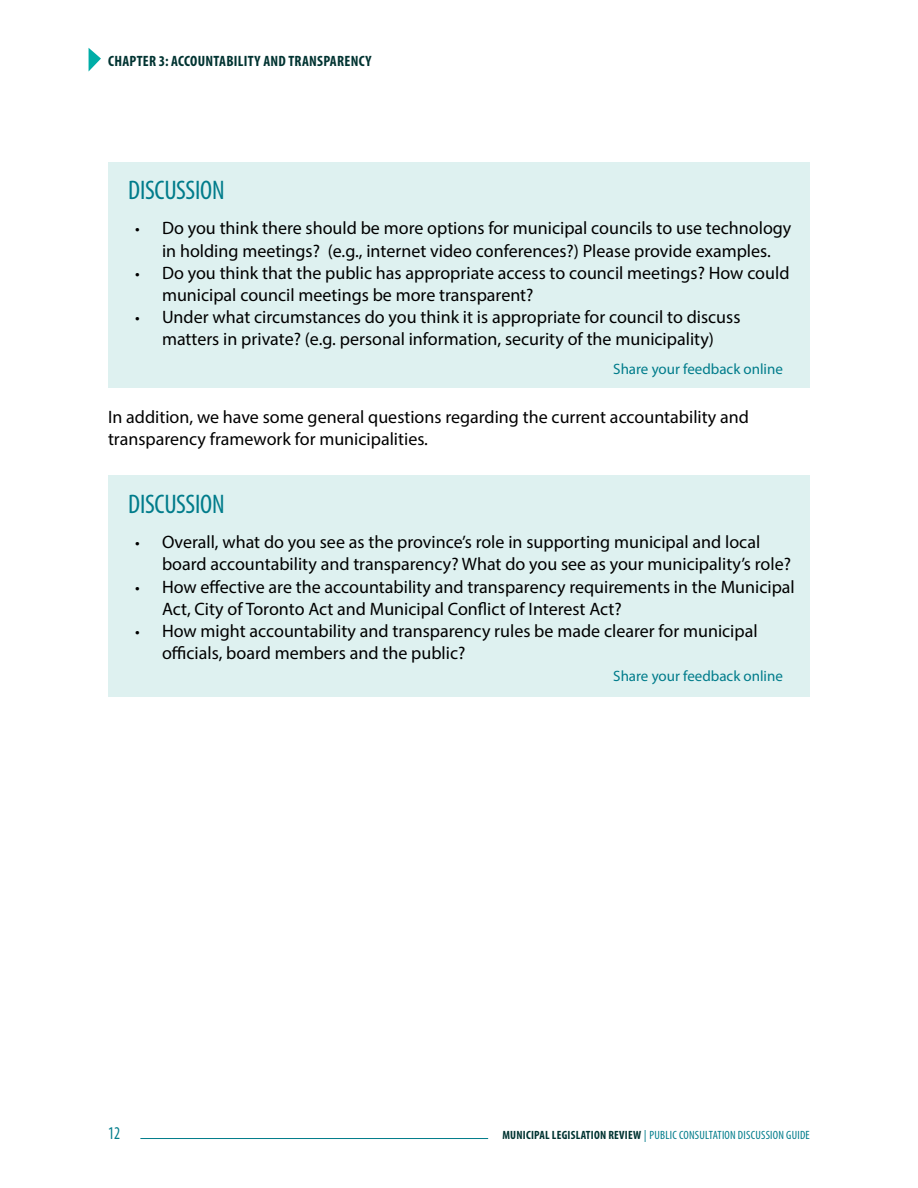
<style>
.page{position:relative;width:918px;height:1188px;background:#fff}
.page>*{position:absolute;margin:0;border:0;box-sizing:border-box;transform-origin:0 0}
.Heading_3{font:condensed 27px "Myriad Pro";letter-spacing:-.01em;color:#007c8b}
.t1{font:18px/22.2px "Myriad Pro";color:#000}
.t2{font:condensed 18px "Myriad Pro";color:#007c8b;scale:.87 1}
.t3{font:15px "Myriad Pro";color:#007c8b}
.t4{font:700 condensed 15px "Myriad Pro";letter-spacing:.02em;color:#003331}
.t5{font:condensed 12px "Myriad Pro";letter-spacing:.02em;color:#007c8b}
.s1{font-size:16.5px}
.s2{font-weight:700;color:#003331}
.s3{font-stretch:normal}
</style>
<div class="page">
<hr style="left:140px;top:1138px;width:348px;height:1px;background:#007c8b">
<svg style="left:89px;top:48px;width:12px;height:23px"></svg>
<div style="left:108px;top:475px;width:702px;height:222px;background:#def1f0"></div>
<div style="left:108px;top:162px;width:702px;height:226px;background:#def1f0"></div>
<p class="t4" style="left:108px;top:52px;width:265px">CHAPTER 3: ACCOUNTABILITY AND TRANSPARENCY</p>
<h3 class="Heading_3" style="left:128px;top:174px;width:98px">DISCUSSION</h3>
<p class="t1" style="left:135px;top:217px;width:658px;text-align:center"><span class="s1">•</span> Do you think there should be more options for municipal councils to use technology in holding meetings? (e.g., internet video conferences?) Please provide examples.</p>
<p class="t1" style="left:162px;top:261px;width:629px;text-indent:-27px"><span class="s1">•</span> Do you think that the public has appropriate access to council meetings? How could municipal council meetings be more transparent?</p>
<p class="t1" style="left:135px;top:305px;width:607px;text-align:center"><span class="s1">•</span> Under what circumstances do you think it is appropriate for council to discuss matters in private? (e.g. personal information, security of the municipality)</p>
<p class="t3" style="left:613px;top:360px;width:171px">Share your feedback online</p>
<p class="t1" style="left:108px;top:406px;width:643px">In addition, we have some general questions regarding the current accountability and transparency framework for municipalities.</p>
<h3 class="Heading_3" style="left:128px;top:487px;width:98px">DISCUSSION</h3>
<p class="t1" style="left:162px;top:531px;width:631px;text-indent:-27px"><span class="s1">•</span> Overall, what do you see as the province’s role in supporting municipal and local board accountability and transparency? What do you see as your municipality’s role?</p>
<p class="t1" style="left:162px;top:575px;width:634px;text-indent:-27px"><span class="s1">•</span> How effective are the accountability and transparency requirements in the Municipal<br>Act, City of Toronto Act and Municipal Conflict of Interest Act?</p>
<p class="t1" style="left:162px;top:619px;width:597px;text-indent:-27px"><span class="s1">•</span> How might accountability and transparency rules be made clearer for municipal officials, board members and the public?</p>
<p class="t3" style="left:613px;top:667px;width:171px">Share your feedback online</p>
<p class="t2" style="left:108px;top:1122px;width:15px">12</p>
<p class="t5" style="left:502px;top:1127px;width:309px"><span class="s2">MUNICIPAL LEGISLATION REVIEW</span> <span class="s3">|</span> PUBLIC CONSULTATION DISCUSSION GUIDE</p>
</div>
